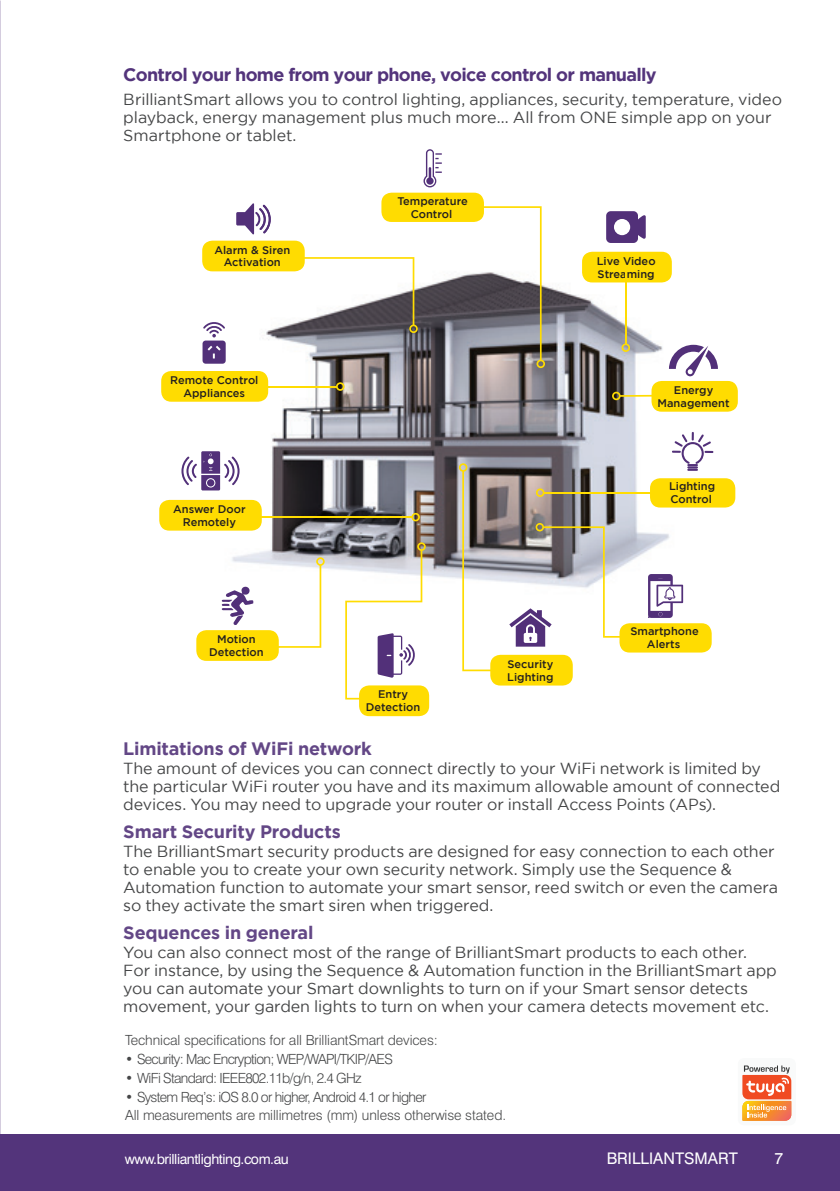
<style>
.page{position:relative;width:840px;height:1191px;background:#fff}
.page>*{position:absolute;margin:0;border:0;box-sizing:border-box;transform-origin:0 0}
.t1{font:700 18px "Gotham";letter-spacing:-.01em;color:#634786}
.t2{font:700 18px "Gotham";letter-spacing:-.04em;color:#53347b}
.t3{font:16px/18px "Gotham";letter-spacing:-.005em;color:#454647}
.t4{font:16px "Swiss 721 BT";color:#fff}
.t5{font:300 14px/18.8px "Swiss 721 BT";letter-spacing:-.005em;color:#454647}
.t6{font:300 14px "Swiss 721 BT";letter-spacing:-.05em;color:#454647}
.t7{font:14px "Swiss 721 BT";letter-spacing:-.03em;color:#fff}
.t8{font:500 11px/12.8px "Gotham";color:#231f20;text-align:center}
</style>
<div class="page">
<div style="left:0;top:1134px;width:839px;height:57px;background:#53347b"></div>
<img style="left:167px;top:225px;width:567px;height:385px">
<div style="left:196px;top:630px;width:82px;height:31px;background:#ffdc01;border-radius:10px"></div>
<div style="left:159px;top:500px;width:102px;height:30px;background:#ffdc01;border-radius:10px"></div>
<div style="left:202px;top:241px;width:102px;height:30px;background:#ffdc01;border-radius:10px"></div>
<div style="left:359px;top:685px;width:70px;height:31px;background:#ffdc01;border-radius:10px"></div>
<div style="left:651px;top:381px;width:86px;height:31px;background:#ffdc01;border-radius:10px"></div>
<div style="left:649px;top:478px;width:86px;height:29px;background:#ffdc01;border-radius:10px"></div>
<div style="left:581px;top:252px;width:90px;height:30px;background:#ffdc01;border-radius:10px"></div>
<div style="left:381px;top:193px;width:102px;height:29px;background:#ffdc01;border-radius:10px"></div>
<div style="left:161px;top:371px;width:107px;height:31px;background:#ffdc01;border-radius:10px"></div>
<hr style="left:619px;top:395px;width:52px;height:2px;background:#ffdc01">
<svg style="left:611px;top:392px;width:9px;height:8px"></svg>
<hr style="left:624px;top:269px;width:2px;height:75px;background:#ffdc01">
<svg style="left:621px;top:343px;width:8px;height:9px"></svg>
<svg style="left:462px;top:206px;width:82px;height:162px"></svg>
<svg style="left:303px;top:257px;width:114px;height:76px"></svg>
<hr style="left:230px;top:386px;width:106px;height:1px;background:#ffdc01">
<svg style="left:336px;top:382px;width:8px;height:9px"></svg>
<svg style="left:276px;top:557px;width:48px;height:91px"></svg>
<hr style="left:205px;top:516px;width:207px;height:2px;background:#ffdc01">
<svg style="left:411px;top:513px;width:8px;height:8px"></svg>
<div style="left:490px;top:655px;width:82px;height:30px;background:#ffdc01;border-radius:10px"></div>
<svg style="left:222px;top:587px;width:31px;height:38px"></svg>
<svg style="left:345px;top:542px;width:80px;height:157px"></svg>
<svg style="left:236px;top:203px;width:34px;height:31px"></svg>
<svg style="left:458px;top:432px;width:255px;height:239px"></svg>
<svg style="left:605px;top:211px;width:40px;height:32px"></svg>
<svg style="left:668px;top:345px;width:49px;height:31px"></svg>
<svg style="left:423px;top:149px;width:18px;height:38px"></svg>
<svg style="left:181px;top:451px;width:58px;height:39px"></svg>
<svg style="left:202px;top:322px;width:23px;height:42px"></svg>
<div style="left:737px;top:1058px;width:58px;height:67px;background:#f9fafa;border-radius:6px"></div>
<svg style="left:742px;top:1065px;width:48px;height:55px"></svg>
<p class="t2" style="left:123px;top:64px;width:534px">Control your home from your phone, voice control or manually</p>
<p class="t3" style="left:123px;top:90px;width:660px">BrilliantSmart allows you to control lighting, appliances, security, temperature, video playback, energy management plus much more... All from ONE simple app on your<br>Smartphone or tablet.</p>
<p class="t8" style="left:214px;top:243px;width:77px">Alarm &amp; Siren<br>Activation</p>
<p class="t8" style="left:170px;top:373px;width:90px">Remote Control<br>Appliances</p>
<p class="t8" style="left:173px;top:502px;width:74px">Answer Door<br>Remotely</p>
<p class="t8" style="left:209px;top:632px;width:56px">Motion<br>Detection</p>
<p class="t8" style="left:397px;top:194px;width:72px">Temperature<br>Control</p>
<p class="t8" style="left:596px;top:254px;width:60px;text-align:left">Live Video<br>Streaming</p>
<p class="t8" style="left:657px;top:383px;width:74px">Energy<br>Management</p>
<p class="t8" style="left:668px;top:480px;width:48px;text-align:left">Lighting<br>Control</p>
<p class="t8" style="left:365px;top:688px;width:56px">Entry<br>Detection</p>
<p class="t8" style="left:507px;top:657px;width:48px;text-align:left">Security<br>Lighting</p>
<p class="t8" style="left:630px;top:625px;width:70px">Smartphone<br>Alerts</p>
<p class="t1" style="left:123px;top:738px;width:250px">Limitations of WiFi network</p>
<p class="t3" style="left:123px;top:759px;width:658px">The amount of devices you can connect directly to your WiFi network is limited by the particular WiFi router you have and its maximum allowable amount of connected devices. You may need to upgrade your router or install Access Points (APs).</p>
<p class="t1" style="left:123px;top:821px;width:219px">Smart Security Products</p>
<p class="t3" style="left:123px;top:842px;width:656px">The BrilliantSmart security products are designed for easy connection to each other to enable you to create your own security network. Simply use the Sequence &amp; Automation function to automate your smart sensor, reed switch or even the camera so they activate the smart siren when triggered.</p>
<p class="t1" style="left:123px;top:922px;width:192px">Sequences in general</p>
<p class="t3" style="left:123px;top:943px;width:654px">You can also connect most of the range of BrilliantSmart products to each other.<br>For instance, by using the Sequence &amp; Automation function in the BrilliantSmart app you can automate your Smart downlights to turn on if your Smart sensor detects movement, your garden lights to turn on when your camera detects movement etc.</p>
<p class="t5" style="left:125px;top:1030px;width:314px">Technical specifications for all BrilliantSmart devices:</p>
<p class="t6" style="left:125px;top:1050px;width:269px">• Security: Mac Encryption; WEP/WAPI/TKIP/AES</p>
<p class="t6" style="left:125px;top:1069px;width:238px">• WiFi Standard: IEEE802.11b/g/n, 2.4 GHz</p>
<p class="t5" style="left:125px;top:1087px;width:382px">• System Req’s: iOS 8.0 or higher, Android 4.1 or higher<br>All measurements are millimetres (mm) unless otherwise stated.</p>
<p class="t7" style="left:125px;top:1150px;width:165px">www.brilliantlighting.com.au</p>
<p class="t4" style="left:606px;top:1148px;width:132px">BRILLIANTSMART</p>
<p class="t4" style="left:774px;top:1148px;width:10px">7</p>
</div>
